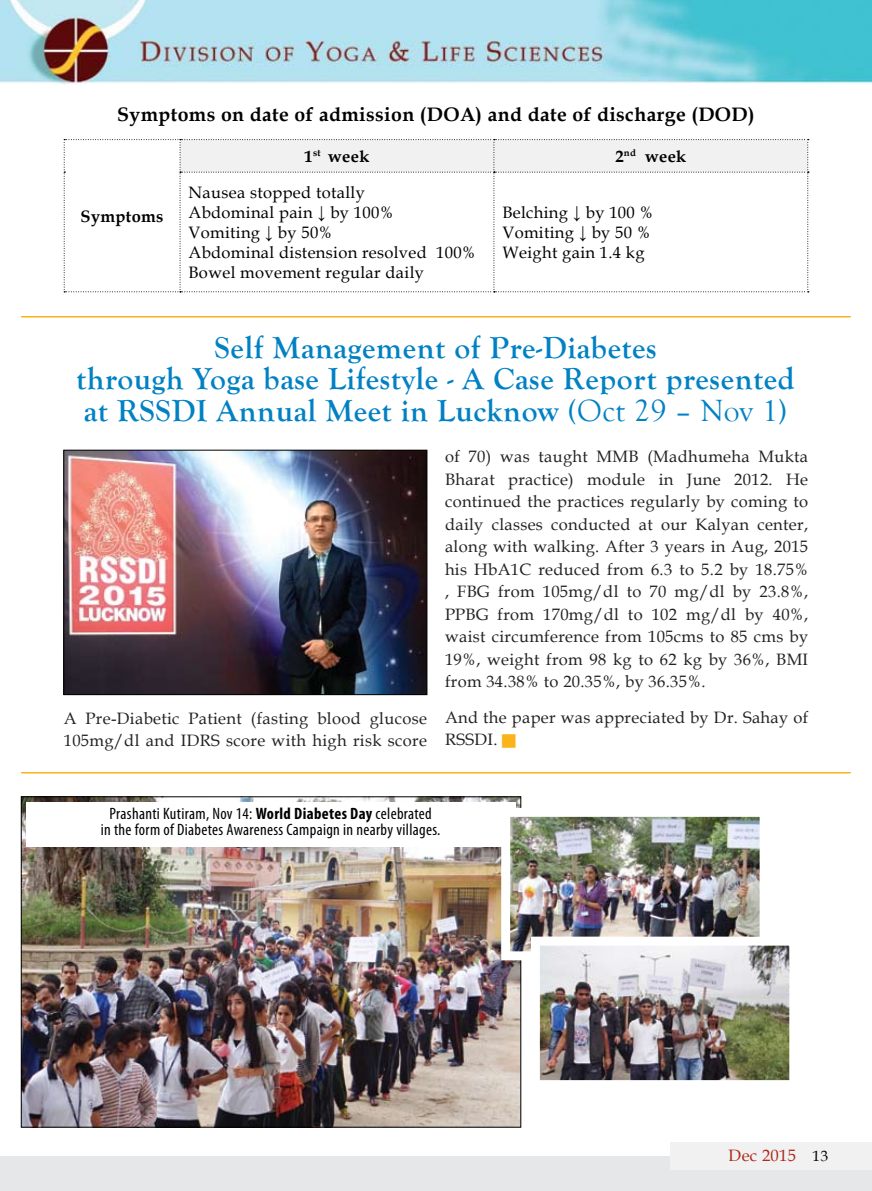
<style>
.page{position:relative;width:872px;height:1191px;background:#fff}
.page>*{position:absolute;margin:0;border:0;box-sizing:border-box;transform-origin:0 0}
.t1{font:700 31.5px/31.5px "Goudy Old Style T";letter-spacing:.02em;color:#0081c4;text-align:center}
.t2{font:700 19.5px "Book Antiqua";letter-spacing:.02em;color:#000}
.t3{font:16.5px/22.5px "Book Antiqua";letter-spacing:.02em;color:#222}
.t4{font:16.5px/19.8px "Book Antiqua";letter-spacing:.02em;color:#000}
.t5{font:condensed 16.5px/16.5px "Myriad Pro";letter-spacing:.02em;color:#000;text-align:center}
.t6{font:700 16.5px "Book Antiqua";letter-spacing:.02em;color:#000}
.t7{font:16.5px "Book Antiqua";letter-spacing:.02em;color:#ab2a1a}
.t8{font:15px "Book Antiqua";color:#000}
.s1{font-weight:400}
.s2{font-weight:700}
.s3{font-size:15px;color:#000}
</style>
<div class="page">
<img style="left:0;top:0;width:872px;height:696px">
<svg style="left:64px;top:139px;width:744px;height:153px"></svg>
<img style="left:66px;top:452px;width:359px;height:241px">
<div style="left:64px;top:450px;width:363px;height:245px;border:1px solid #000"></div>
<img style="left:23px;top:798px;width:496px;height:327px">
<div style="left:26px;top:801px;width:489px;height:45px;background:#fff"></div>
<img style="left:511px;top:818px;width:247px;height:132px">
<div style="left:501px;top:808px;width:267px;height:152px;border:9px solid #fff"></div>
<img style="left:541px;top:946px;width:247px;height:133px">
<div style="left:531px;top:936px;width:267px;height:153px;border:9px solid #fff"></div>
<hr style="left:21px;top:316px;width:829px;height:1px;background:#fab419">
<hr style="left:21px;top:772px;width:829px;height:1px;background:#fab419">
<div style="left:0;top:1156px;width:872px;height:35px;background:#e6e7e8"></div>
<div style="left:670px;top:1142px;width:202px;height:27px;background:#f1f1f2"></div>
<p class="t2" style="left:117px;top:101px;width:639px">Symptoms on date of admission (DOA) and date of discharge (DOD)</p>
<p class="t6" style="left:81px;top:205px;width:84px">Symptoms</p>
<p class="t6" style="left:304px;top:145px;width:66px">1<sup>st</sup> week</p>
<p class="t6" style="left:615px;top:145px;width:72px">2<sup>nd</sup> week</p>
<p class="t4" style="left:189px;top:182px;width:289px">Nausea stopped totally<br>Abdominal pain ↓ by 100%<br>Vomiting ↓ by 50%<br>Abdominal distension resolved 100%<br>Bowel movement regular daily</p>
<p class="t4" style="left:502px;top:202px;width:152px">Belching ↓ by 100 %<br>Vomiting ↓ by 50 %<br>Weight gain 1.4 kg</p>
<h1 class="t1" style="left:76px;top:332px;width:720px">Self Management of Pre-Diabetes<br>through Yoga base Lifestyle - A Case Report presented at RSSDI Annual Meet in Lucknow (<span class="s1">Oct 29 – Nov 1</span>)</h1>
<p class="t3" style="left:64px;top:706px;width:365px">A Pre-Diabetic Patient (fasting blood glucose<br>105mg/dl and IDRS score with high risk score</p>
<p class="t3" style="left:445px;top:445px;width:365px;text-align:justify">of 70) was taught MMB (Madhumeha Mukta Bharat practice) module in June 2012. He continued the practices regularly by coming to daily classes conducted at our Kalyan center, along with walking. After 3 years in Aug, 2015 his HbA1C reduced from 6.3 to 5.2 by 18.75% , FBG from 105mg/dl to 70 mg/dl by 23.8%, PPBG from 170mg/dl to 102 mg/dl by 40%, waist circumference from 105cms to 85 cms by 19%, weight from 98 kg to 62 kg by 36%, BMI from 34.38% to 20.35%, by 36.35%.</p>
<p class="t3" style="left:445px;top:705px;width:365px">And the paper was appreciated by Dr. Sahay of<br>RSSDI.</p>
<p class="t5" style="left:101px;top:805px;width:341px">Prashanti Kutiram, Nov 14: <span class="s2">World Diabetes Day</span> celebrated<br>in the form of Diabetes Awareness Campaign in nearby villages.</p>
<p class="t7" style="left:728px;top:1144px;width:101px">Dec 2015 <span class="s3">13</span></p>
<p class="t8" style="left:820px;top:1145px;width:9px">5</p>
</div>
